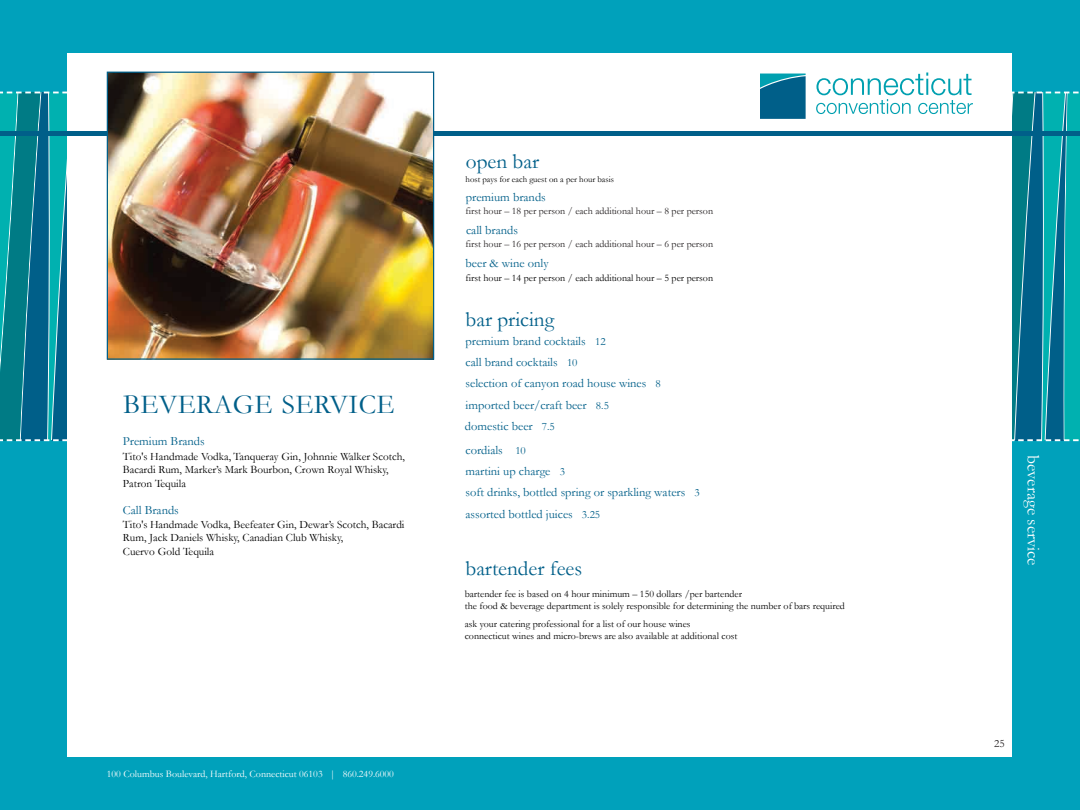
<style>
.page{position:relative;width:1080px;height:810px;background:#00a1bb}
.page>*{position:absolute;margin:0;border:0;box-sizing:border-box;transform-origin:0 0}
.t1{font:27.5px "Garamond";letter-spacing:.015em;color:#005f89}
.t2{font:21.25px "Garamond";color:#005f89}
.t3{font:17.5px "Garamond";color:#fff}
.t4{font:12.5px/21.4px "Garamond";color:#005f89}
.t5{font:11.25px/13.9px "Garamond";color:#000}
.t6{font:11.25px "Garamond";color:#231f20}
.t7{font:10px/12px "Garamond";color:#000}
.t8{font:10px "Garamond";color:#231f20}
.t9{font:10px "Garamond";color:#fff}
.t10{font:8.75px "Garamond";color:#000}
.s1{font-size:11.25px}
</style>
<div class="page">
<svg style="left:0;top:91px;width:68px;height:351px"></svg>
<div style="left:68px;top:53px;width:944px;height:703px;background:#fff"></div>
<svg style="left:760px;top:74px;width:46px;height:45px;background:#096d92"></svg>
<svg style="left:816px;top:72px;width:264px;height:369px"></svg>
<div style="left:0;top:131px;width:1080px;height:5px;background:#005f89"></div>
<img style="left:109px;top:74px;width:323px;height:284px">
<div style="left:107px;top:72px;width:327px;height:288px;border:1px solid #005f89"></div>
<h1 class="t1" style="left:123px;top:385px;width:273px">BEVERAGE SERVICE</h1>
<p class="t4" style="left:123px;top:430px;width:83px">Premium Brands</p>
<p class="t5" style="left:123px;top:449px;width:284px">Tito's Handmade Vodka, Tanqueray Gin, Johnnie Walker Scotch,<br>Bacardi Rum, Marker’s Mark Bourbon, Crown Royal Whisky,<br>Patron Tequila</p>
<p class="t4" style="left:123px;top:499px;width:57px">Call Brands</p>
<p class="t5" style="left:123px;top:517px;width:283px;line-height:13.5px">Tito's Handmade Vodka, Beefeater Gin, Dewar’s Scotch, Bacardi<br>Rum, Jack Daniels Whisky, Canadian Club Whisky,<br>Cuervo Gold Tequila</p>
<p class="t9" style="left:107px;top:767px;width:289px">100 Columbus Boulevard, Hartford, Connecticut 06103 | 860.249.6000</p>
<h2 class="t2" style="left:466px;top:147px;width:75px">open bar</h2>
<p class="t10" style="left:466px;top:174px;width:150px">host pays for each guest on a per hour basis</p>
<p class="t4" style="left:466px;top:186px;width:81px">premium brands</p>
<p class="t8" style="left:466px;top:204px;width:249px">first hour – 18 per person / each additional hour – 8 per person</p>
<p class="t4" style="left:466px;top:219px;width:53px">call brands</p>
<p class="t8" style="left:466px;top:237px;width:249px">first hour – 16 per person / each additional hour – 6 per person</p>
<p class="t4" style="left:466px;top:252px;width:85px">beer &amp; wine only</p>
<p class="t7" style="left:466px;top:271px;width:249px">first hour – 14 per person / each additional hour – 5 per person</p>
<h2 class="t2" style="left:466px;top:305px;width:90px">bar pricing</h2>
<p class="t4" style="left:465px;top:330px;width:197px">premium brand cocktails <span class="s1">12<br></span>call brand cocktails <span class="s1">10<br></span>selection of canyon road house wines <span class="s1">8 </span>imported beer/craft beer <span class="s1">8.5<br></span>domestic beer <span class="s1">7.5</span></p>
<p class="t4" style="left:466px;top:439px;width:236px">cordials <span class="s1">10<br></span>martini up charge <span class="s1">3<br></span>soft drinks, bottled spring or sparkling waters <span class="s1">3 </span>assorted bottled juices <span class="s1">3.25</span></p>
<h2 class="t2" style="left:466px;top:554px;width:118px">bartender fees</h2>
<p class="t7" style="left:465px;top:588px;width:382px">bartender fee is based on 4 hour minimum – 150 dollars /per bartender<br>the food &amp; beverage department is solely responsible for determining the number of bars required</p>
<p class="t7" style="left:465px;top:618px;width:274px">ask your catering professional for a list of our house wines connecticut wines and micro-brews are also available at additional cost</p>
<h3 class="t3" style="left:1045px;top:455px;width:112px;rotate:90deg">beverage service</h3>
<p class="t6" style="left:994px;top:736px;width:12px">25</p>
</div>
